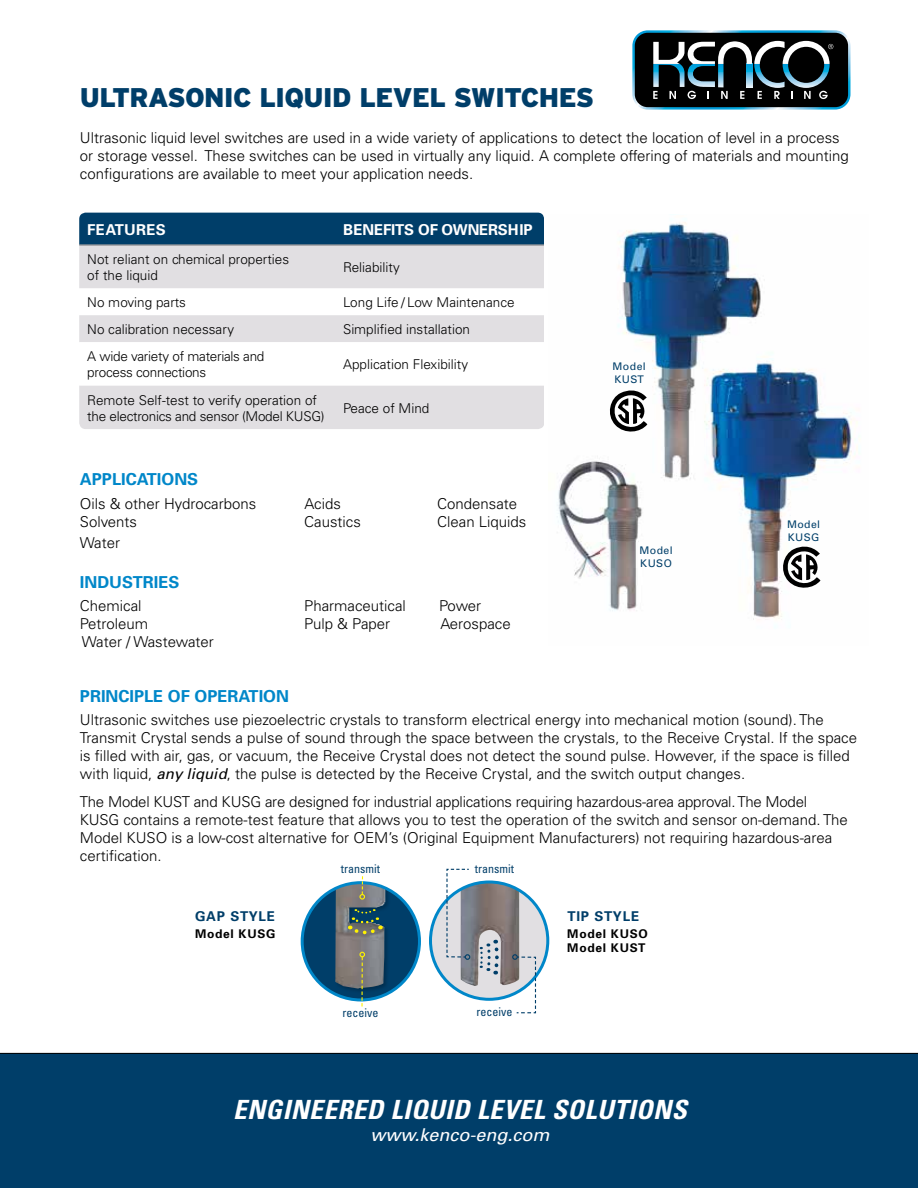
<style>
.page{position:relative;width:918px;height:1188px;background:#fff}
.page>*{position:absolute;margin:0;border:0;box-sizing:border-box;transform-origin:0 0}
.t1{font:900 27px "Interstate";letter-spacing:-.02em;color:#003e69}
.t2{font:italic 700 condensed 26.4px "Univers";letter-spacing:.02em;color:#fff}
.t3{font:italic 17.7px "Univers";color:#fff}
.t4{font:700 16.5px "Univers";color:#0087c9}
.t5{font:300 15px/18px "Univers";color:#000}
.t6{font:700 15px "Univers";letter-spacing:.02em;color:#fff}
.t7{font:300 13.5px/16.2px "Univers";color:#000}
.t8{font:300 13.5px/16.2px "Univers";letter-spacing:-.02em;color:#000}
.t9{font:700 13.5px "Univers";letter-spacing:.06em;color:#003e69}
.t10{font:condensed 12px "Univers";color:#003e69}
.t11{font:700 12px/14.4px "Univers";letter-spacing:.06em;color:#000}
.t12{font:10.5px/12.6px "Univers";letter-spacing:.04em;color:#003e69}
.s1{font-weight:400;font-style:italic}
</style>
<div class="page">
<div style="left:79px;top:213px;width:465px;height:32px;background:#003e69"></div>
<div style="left:0;top:1053px;width:918px;height:135px;background:#003e69"></div>
<svg style="left:632px;top:30px;width:218px;height:80px;background:#2e3e44"></svg>
<svg style="left:79px;top:246px;width:465px;height:96px;fill:#e1dfe2"></svg>
<div style="left:79px;top:385px;width:465px;height:44px;background:#e1dfe2"></div>
<hr style="left:79px;top:245px;width:256px;height:1px;background:#77787b">
<hr style="left:335px;top:245px;width:209px;height:1px;background:#77787b">
<div style="left:431px;top:882px;width:117px;height:117px;background:#e1dfe2;border-radius:50%"></div>
<img style="left:461px;top:884px;width:58px;height:102px">
<div style="left:429px;top:880px;width:120px;height:121px;border:3px solid #0087c9;border-radius:50%"></div>
<div style="left:302px;top:883px;width:117px;height:111px;background:#000;opacity:.25"></div>
<img style="left:335px;top:883px;width:50px;height:106px">
<div style="left:301px;top:881px;width:120px;height:120px;border:3px solid #0087c9;border-radius:50%"></div>
<svg style="left:348px;top:909px;width:33px;height:25px"></svg>
<svg style="left:479px;top:940px;width:21px;height:35px"></svg>
<img style="left:557px;top:222px;width:303px;height:398px">
<svg style="left:780px;top:540px;width:41px;height:60px"></svg>
<svg style="left:832px;top:594px;width:6px;height:6px"></svg>
<svg style="left:359px;top:876px;width:6px;height:24px"></svg>
<svg style="left:359px;top:952px;width:6px;height:55px"></svg>
<svg style="left:512px;top:954px;width:25px;height:60px"></svg>
<svg style="left:446px;top:868px;width:24px;height:92px"></svg>
<svg style="left:605px;top:384px;width:43px;height:60px"></svg>
<svg style="left:659px;top:438px;width:6px;height:6px"></svg>
<h1 class="t1" style="left:80px;top:82px;width:516px">ULTRASONIC LIQUID LEVEL SWITCHES</h1>
<p class="t5" style="left:80px;top:128px;width:770px">Ultrasonic liquid level switches are used in a wide variety of applications to detect the location of level in a process or storage vessel. These switches can be used in virtually any liquid. A complete offering of materials and mounting configurations are available to meet your application needs.</p>
<p class="t6" style="left:87px;top:220px;width:20px">FEATURES</p>
<p class="t6" style="left:343px;top:220px;width:20px">BENEFITS</p>
<p class="t6" style="left:418px;top:220px;width:61px">OF OWNERS</p>
<p class="t6" style="left:508px;top:220px;width:19px">HIP</p>
<p class="t7" style="left:87px;top:251px;width:203px">Not reliant on chemical properties of the liquid</p>
<p class="t7" style="left:343px;top:259px;width:58px">Reliability</p>
<p class="t7" style="left:87px;top:294px;width:100px">No moving parts</p>
<p class="t7" style="left:343px;top:294px;width:173px">Long Life / Low Maintenance</p>
<p class="t7" style="left:87px;top:321px;width:148px">No calibration necessary</p>
<p class="t7" style="left:343px;top:321px;width:129px">Simplified installation</p>
<p class="t8" style="left:87px;top:348px;width:179px">A wide variety of materials and process connections</p>
<p class="t7" style="left:343px;top:356px;width:127px">Application Flexibility</p>
<p class="t8" style="left:87px;top:391px;width:239px">Remote Self-test to verify operation of the electronics and sensor (Model KUSG)</p>
<p class="t7" style="left:343px;top:399px;width:88px">Peace of Mind</p>
<p class="t4" style="left:80px;top:468px;width:120px">APPLICATIONS</p>
<p class="t5" style="left:80px;top:494px;width:178px">Oils &amp; other Hydrocarbons</p>
<p class="t5" style="left:304px;top:494px;width:38px">Acids</p>
<p class="t5" style="left:437px;top:494px;width:82px">Condensate</p>
<p class="t5" style="left:80px;top:512px;width:59px">Solvents</p>
<p class="t5" style="left:304px;top:512px;width:58px">Caustics</p>
<p class="t5" style="left:437px;top:512px;width:91px">Clean Liquids</p>
<p class="t5" style="left:80px;top:534px;width:42px">Water</p>
<p class="t4" style="left:80px;top:572px;width:101px">INDUSTRIES</p>
<p class="t5" style="left:80px;top:596px;width:63px">Chemical</p>
<p class="t5" style="left:304px;top:596px;width:103px">Pharmaceutical</p>
<p class="t5" style="left:439px;top:596px;width:43px">Power</p>
<p class="t5" style="left:80px;top:614px;width:70px">Petroleum</p>
<p class="t5" style="left:304px;top:614px;width:87px">Pulp &amp; Paper</p>
<p class="t5" style="left:440px;top:614px;width:72px">Aerospace</p>
<p class="t5" style="left:82px;top:632px;width:134px">Water / Wastewater</p>
<p class="t12" style="left:613px;top:360px;width:35px">Model<br>KUST</p>
<p class="t12" style="left:640px;top:544px;width:35px">Model<br>KUSO</p>
<p class="t12" style="left:787px;top:518px;width:35px">Model<br>KUSG</p>
<p class="t4" style="left:80px;top:686px;width:211px">PRINCIPLE OF OPERATION</p>
<p class="t5" style="left:80px;top:710px;width:779px">Ultrasonic switches use piezoelectric crystals to transform electrical energy into mechanical motion (sound). The Transmit Crystal sends a pulse of sound through the space between the crystals, to the Receive Crystal. If the space is filled with air, gas, or vacuum, the Receive Crystal does not detect the sound pulse. However, if the space is filled with liquid, <span class="s1">any liquid</span>, the pulse is detected by the Receive Crystal, and the switch output changes.</p>
<p class="t5" style="left:80px;top:793px;width:769px">The Model KUST and KUSG are designed for industrial applications requiring hazardous-area approval. The Model KUSG contains a remote-test feature that allows you to test the operation of the switch and sensor on-demand. The Model KUSO is a low-cost alternative for OEM’s (Original Equipment Manufacturers) not requiring hazardous-area certification.</p>
<p class="t9" style="left:195px;top:908px;width:73px">GAP STYLE</p>
<p class="t11" style="left:195px;top:926px;width:82px">MODEL KUSG</p>
<p class="t10" style="left:341px;top:861px;width:41px">transmit</p>
<p class="t10" style="left:342px;top:1005px;width:37px">receive</p>
<p class="t10" style="left:475px;top:861px;width:41px">transmit</p>
<p class="t10" style="left:477px;top:1004px;width:37px">receive</p>
<p class="t9" style="left:567px;top:908px;width:64px">TIP STYLE</p>
<p class="t11" style="left:567px;top:926px;width:82px">MODEL KUSO<br>MODEL KUST</p>
<h2 class="t2" style="left:233px;top:1094px;width:456px">ENGINEERED LIQUID LEVEL SOLUTIONS</h2>
<p class="t3" style="left:370px;top:1123px;width:180px">www.kenco-eng.com</p>
</div>
